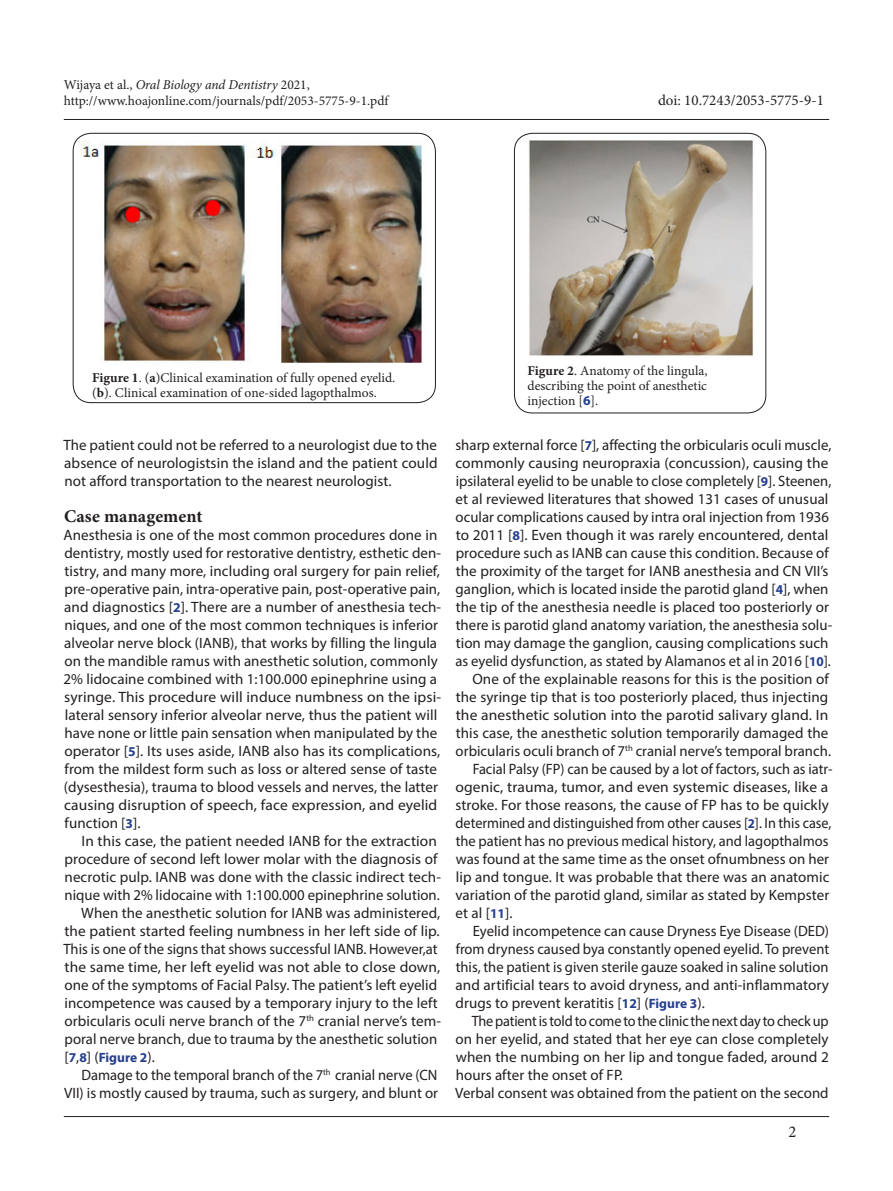
<style>
.page{position:relative;width:893px;height:1191px;background:#fff}
.page>*{position:absolute;margin:0;border:0;box-sizing:border-box;transform-origin:0 0}
.t1{font:700 18px "Minion Pro";letter-spacing:.005em;color:#231f20}
.t2{font:16.5px "Minion Pro";color:#231f20}
.t3{font:15px/18px "Myriad Pro";letter-spacing:.005em;color:#231f20;text-align:right}
.t4{font:15px "Myriad Pro";letter-spacing:.005em;color:#231f20;scale:.95 1}
.t5{font:15px "Myriad Pro";letter-spacing:.005em;color:#231f20;scale:.96 1}
.t6{font:15px "Minion Pro";color:#231f20}
.t7{font:13.5px/15px "Minion Pro";color:#231f20}
.t8{font:700 13.5px "Myriad Pro";color:#253f8e}
.s1{font-style:italic}
.s2{font-weight:700}
.s3{font-family:"Myriad Pro";font-weight:700;color:#253f8e}
.s4{font-weight:700;font-size:13.5px;color:#253f8e}
.s5{font-weight:400;font-size:15px;color:#231f20}
</style>
<div class="page">
<hr style="left:64px;top:1116px;width:765px;height:1px;background:#231f20">
<hr style="left:64px;top:119px;width:765px;height:1px;background:#231f20">
<img style="left:81px;top:141px;width:341px;height:222px">
<div style="left:73px;top:133px;width:363px;height:270px;border:1px solid #231f20;border-radius:18px"></div>
<img style="left:529px;top:140px;width:225px;height:216px">
<div style="left:514px;top:133px;width:252px;height:280px;border:1px solid #231f20;border-radius:18px"></div>
<p class="t7" style="left:64px;top:76px;width:326px;line-height:16.2px">Wijaya et al., <span class="s1">Oral Biology and Dentistry</span> 2021, http://www.hoajonline.com/journals/pdf/2053-5775-9-1.pdf</p>
<p class="t6" style="left:658px;top:91px;width:167px">doi: 10.7243/2053-5775-9-1</p>
<p class="t7" style="left:92px;top:370px;width:305px"><span class="s2">Figure 1</span>. (<span class="s2">a</span>)Clinical examination of fully opened eyelid. (<span class="s2">b</span>). Clinical examination of one-sided lagopthalmos.</p>
<p class="t7" style="left:528px;top:363px;width:181px;text-align:justify"><span class="s2">Figure 2</span>. Anatomy of the lingula, describing the point of anesthetic injection [<span class="s3">6</span>].</p>
<p class="t3" style="left:63px;top:436px;width:376px;text-align:justify">The patient could not be referred to a neurologist due to the absence of neurologistsin the island and the patient could not afford transportation to the nearest neurologist.</p>
<p class="t1" style="left:64px;top:504px;width:140px">Case management</p>
<p class="t3" style="left:63px;top:526px;width:379px;text-align:left">Anesthesia is one of the most common procedures done in dentistry, mostly used for restorative dentistry, esthetic den&shy;tistry, and many more, including oral surgery for pain relief, pre-operative pain, intra-operative pain, post-operative pain, and diagnostics [<span class="s4">2</span>]. There are a number of anesthesia tech&shy;niques, and one of the most common techniques is inferior alveolar nerve block (IANB), that works by filling the lingula on the mandible ramus with anesthetic solution, commonly 2% lidocaine combined with 1:100.000 epinephrine using a syringe. This procedure will induce numbness on the ipsi&shy;lateral sensory inferior alveolar nerve, thus the patient will have none or little pain sensation when manipulated by the operator [<span class="s4">5</span>]. Its uses aside, IANB also has its complications, from the mildest form such as loss or altered sense of taste (dysesthesia), trauma to blood vessels and nerves, the latter causing disruption of speech, face expression, and eyelid function [<span class="s4">3</span>].</p>
<p class="t3" style="left:63px;top:832px;width:379px">In this case, the patient needed IANB for the extraction procedure of second left lower molar with the diagnosis of necrotic pulp. IANB was done with the classic indirect tech&shy;nique with 2% lidocaine with 1:100.000 epinephrine solution.<br>When the anesthetic solution for IANB was administered, the patient started feeling numbness in her left side of lip.<br>This is one of the signs that shows successful IANB. However,at the same time, her left eyelid was not able to close down, one of the symptoms of Facial Palsy. The patient’s left eyelid incompetence was caused by a temporary injury to the left orbicularis oculi nerve branch of the 7<sup>th</sup> cranial nerve’s tem&shy;poral nerve branch, due to trauma by the anesthetic solution</p>
<p class="t8" style="left:64px;top:1049px;width:92px"><span class="s5">[</span>7<span class="s5">,</span>8<span class="s5">] (</span>Figure 2<span class="s5">).</span></p>
<p class="t3" style="left:64px;top:1066px;width:376px">Damage to the temporal branch of the 7<sup>th</sup> cranial nerve (CN<br>VII) is mostly caused by trauma, such as surgery, and blunt or</p>
<p class="t3" style="left:455px;top:436px;width:377px">sharp external force [<span class="s4">7</span>], affecting the orbicularis oculi muscle,</p>
<p class="t3" style="left:455px;top:454px;width:374px">commonly causing neuropraxia (concussion), causing the</p>
<p class="t3" style="left:456px;top:472px;width:377px">ipsilateral eyelid to be unable to close completely [<span class="s4">9</span>]. Steenen,</p>
<p class="t3" style="left:456px;top:490px;width:374px">et al reviewed literatures that showed 131 cases of unusual</p>
<p class="t3" style="left:456px;top:508px;width:375px">ocular complications caused by intra oral injection from 1936</p>
<p class="t3" style="left:456px;top:526px;width:374px">to 2011 [<span class="s4">8</span>]. Even though it was rarely encountered, dental</p>
<p class="t3" style="left:456px;top:544px;width:375px">procedure such as IANB can cause this condition. Because of</p>
<p class="t3" style="left:456px;top:562px;width:374px">the proximity of the target for IANB anesthesia and CN VII’s</p>
<p class="t3" style="left:456px;top:580px;width:374px">ganglion, which is located inside the parotid gland [<span class="s4">4</span>], when</p>
<p class="t3" style="left:456px;top:598px;width:375px">the tip of the anesthesia needle is placed too posteriorly or</p>
<p class="t3" style="left:456px;top:616px;width:378px">there is parotid gland anatomy variation, the anesthesia solu-</p>
<p class="t3" style="left:456px;top:634px;width:374px">tion may damage the ganglion, causing complications such</p>
<p class="t3" style="left:455px;top:652px;width:377px">as eyelid dysfunction, as stated by Alamanos et al in 2016 [<span class="s4">10</span>].</p>
<p class="t3" style="left:472px;top:670px;width:358px">One of the explainable reasons for this is the position of</p>
<p class="t3" style="left:456px;top:688px;width:374px">the syringe tip that is too posteriorly placed, thus injecting</p>
<p class="t3" style="left:456px;top:706px;width:374px">the anesthetic solution into the parotid salivary gland. In</p>
<p class="t3" style="left:456px;top:724px;width:374px">this case, the anesthetic solution temporarily damaged the</p>
<p class="t3" style="left:456px;top:742px;width:377px">orbicularis oculi branch of 7<sup>th</sup> cranial nerve’s temporal branch.</p>
<p class="t5" style="left:473px;top:760px;width:376px">Facial Palsy (FP) can be caused by a lot of factors, such as iatr-</p>
<p class="t3" style="left:456px;top:778px;width:374px">ogenic, trauma, tumor, and even systemic diseases, like a</p>
<p class="t3" style="left:455px;top:796px;width:375px">stroke. For those reasons, the cause of FP has to be quickly</p>
<p class="t4" style="left:456px;top:814px;width:397px">determined and distinguished from other causes [<span class="s4">2</span>]. In this case,</p>
<p class="t5" style="left:456px;top:832px;width:390px">the patient has no previous medical history, and lagopthalmos</p>
<p class="t3" style="left:456px;top:850px;width:375px">was found at the same time as the onset ofnumbness on her</p>
<p class="t3" style="left:456px;top:868px;width:375px">lip and tongue. It was probable that there was an anatomic</p>
<p class="t3" style="left:455px;top:886px;width:375px">variation of the parotid gland, similar as stated by Kempster</p>
<p class="t3" style="left:456px;top:904px;width:58px">et al [<span class="s4">11</span>].</p>
<p class="t3" style="left:473px;top:922px;width:358px">Eyelid incompetence can cause Dryness Eye Disease (DED)</p>
<p class="t3" style="left:456px;top:940px;width:375px">from dryness caused bya constantly opened eyelid. To prevent</p>
<p class="t3" style="left:456px;top:958px;width:374px">this, the patient is given sterile gauze soaked in saline solution</p>
<p class="t3" style="left:455px;top:976px;width:375px">and artificial tears to avoid dryness, and anti-inflammatory</p>
<p class="t3" style="left:456px;top:994px;width:251px">drugs to prevent keratitis [<span class="s4">12</span>] (<span class="s4">Figure 3</span>).</p>
<p class="t4" style="left:472px;top:1012px;width:377px">The patient is told to come to the clinic the next day to check up</p>
<p class="t3" style="left:456px;top:1030px;width:375px">on her eyelid, and stated that her eye can close completely</p>
<p class="t3" style="left:456px;top:1048px;width:375px">when the numbing on her lip and tongue faded, around 2</p>
<p class="t3" style="left:456px;top:1066px;width:169px">hours after the onset of FP.</p>
<p class="t3" style="left:455px;top:1084px;width:375px">Verbal consent was obtained from the patient on the second</p>
<p class="t2" style="left:788px;top:1120px;width:9px">2</p>
</div>
